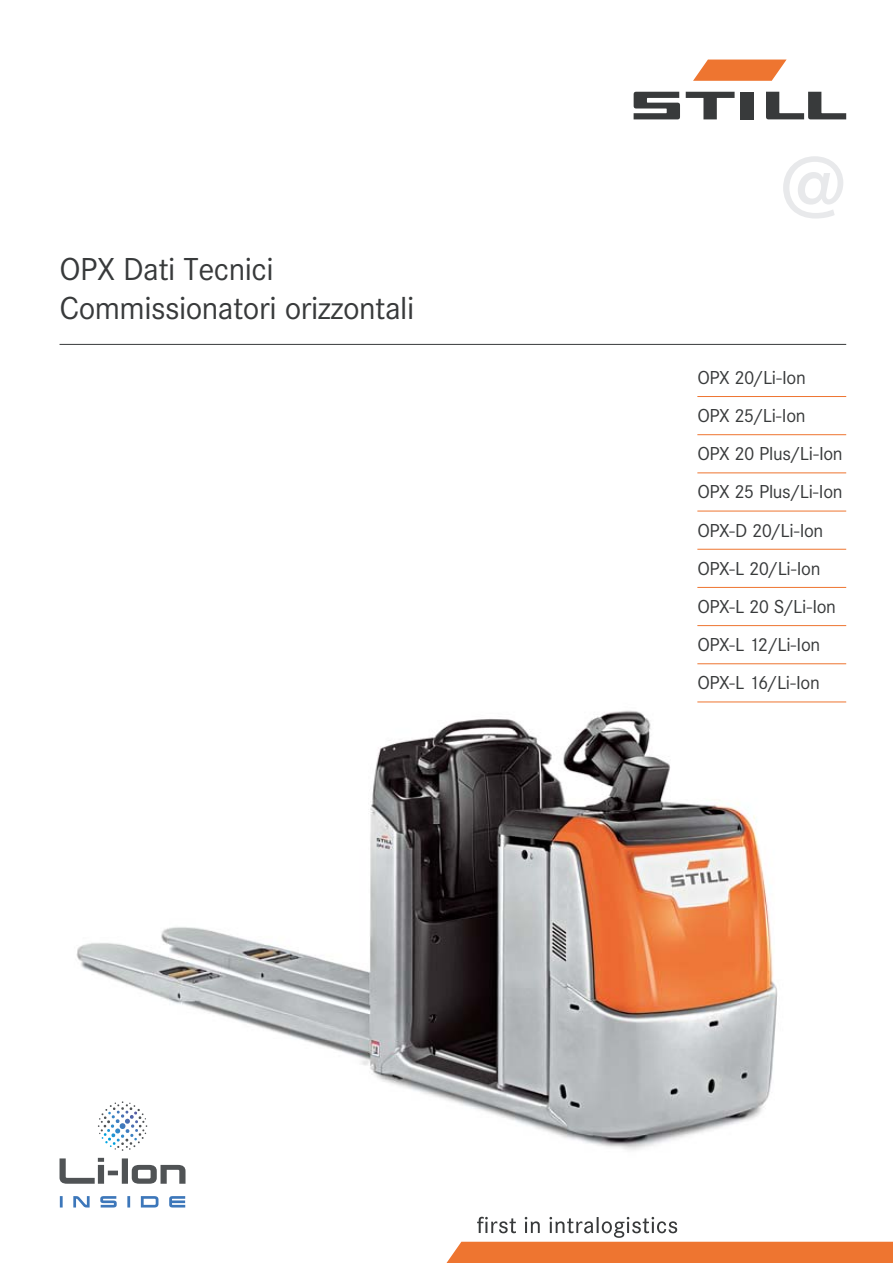
<style>
.page{position:relative;width:893px;height:1263px;background:#fff}
.page>*{position:absolute;margin:0;border:0;box-sizing:border-box;transform-origin:0 0}
.t1{font:600 90px "Corporate S";color:#e8e9eb}
.t2{font:33px/39px "Corporate S";letter-spacing:-.015em;color:#383a3b}
.t3{font:19.5px/38.2px "Corporate S";letter-spacing:-.02em;color:#383a3b}
</style>
<div class="page">
<img style="left:59px;top:59px;width:773px;height:1158px">
<svg style="left:686px;top:92px;width:49px;height:27px"></svg>
<div style="left:740px;top:92px;width:14px;height:27px;background:#383a3b"></div>
<svg style="left:634px;top:92px;width:46px;height:27px"></svg>
<svg style="left:766px;top:92px;width:80px;height:27px"></svg>
<svg style="left:693px;top:60px;width:94px;height:21px"></svg>
<svg style="left:446px;top:1217px;width:447px;height:46px"></svg>
<svg style="left:98px;top:1101px;width:49px;height:50px"></svg>
<svg style="left:60px;top:1158px;width:126px;height:26px"></svg>
<svg style="left:60px;top:1196px;width:125px;height:11px"></svg>
<hr style="left:697px;top:396px;width:149px;height:1px;background:#ee7530">
<hr style="left:697px;top:434px;width:149px;height:1px;background:#ee7530">
<hr style="left:697px;top:472px;width:149px;height:1px;background:#ee7530">
<hr style="left:697px;top:511px;width:149px;height:1px;background:#ee7530">
<hr style="left:697px;top:549px;width:149px;height:1px;background:#ee7530">
<hr style="left:697px;top:587px;width:149px;height:1px;background:#ee7530">
<hr style="left:697px;top:625px;width:149px;height:1px;background:#ee7530">
<hr style="left:697px;top:663px;width:149px;height:1px;background:#ee7530">
<hr style="left:697px;top:701px;width:149px;height:1px;background:#ee7530">
<hr style="left:60px;top:344px;width:786px;height:1px;background:#383a3b">
<h2 class="t2" style="left:60px;top:247px;width:356px">OPX Dati Tecnici<br>Commissionatori orizzontali</h2>
<h1 class="t1" style="left:780px;top:121px;width:67px">@</h1>
<p class="t3" style="left:697px;top:357px;width:147px">OPX 20/Li-Ion<br>OPX 25/Li-Ion<br>OPX 20 Plus/Li-Ion<br>OPX 25 Plus/Li-Ion<br>OPX-D 20/Li-Ion<br>OPX-L 20/Li-Ion<br>OPX-L 20 S/Li-Ion<br>OPX-L 12/Li-Ion<br>OPX-L 16/Li-Ion</p>
</div>
